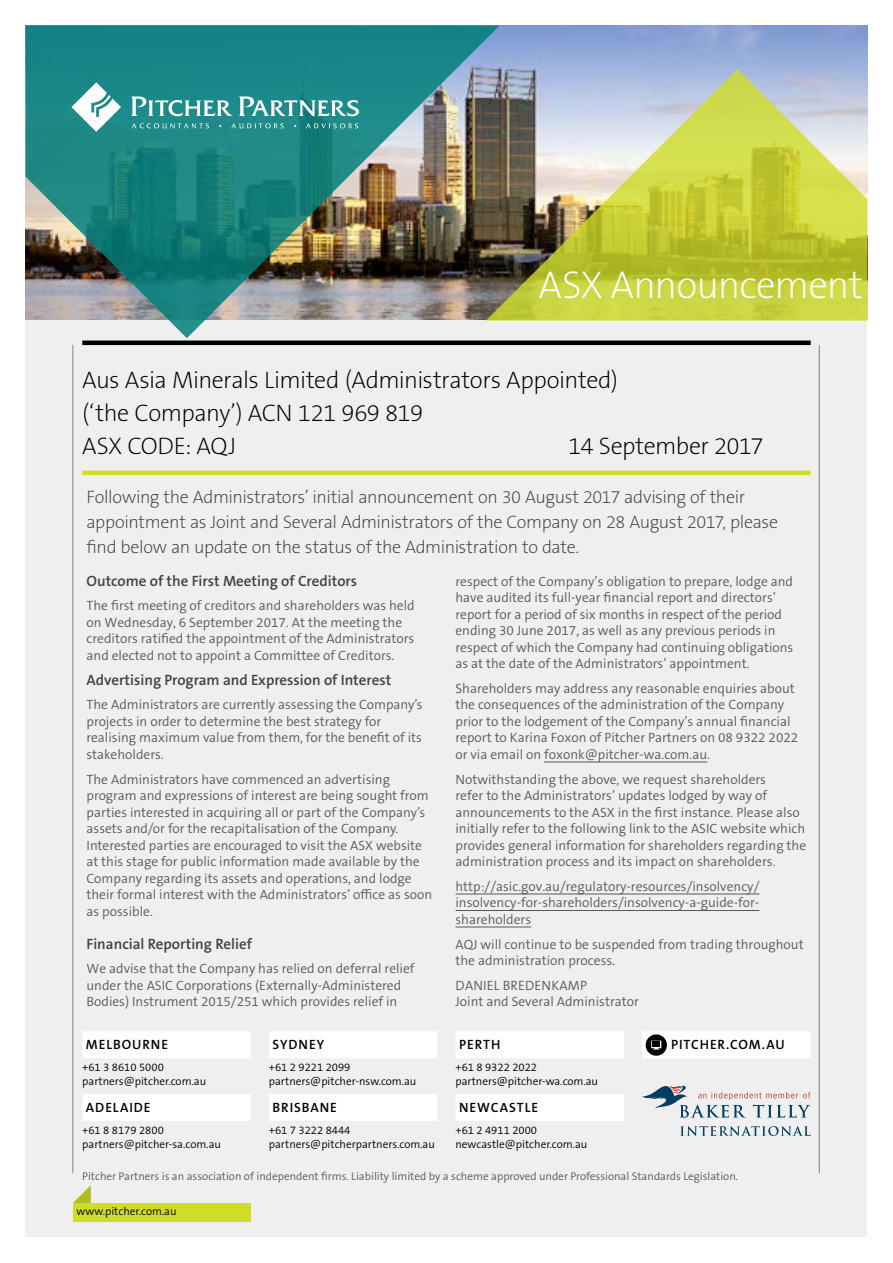
<style>
.page{position:relative;width:893px;height:1263px;background:#fff}
.page>*{position:absolute;margin:0;border:0;box-sizing:border-box;transform-origin:0 0}
.t1{font:200 39px "The Sans B W2";letter-spacing:-.02em;color:#fff}
.t2{font:200 24px/33px "The Sans B W2";letter-spacing:-.025em;color:#000}
.t3{font:200 18px/24.8px "The Sans B W2";letter-spacing:-.02em;color:#414042}
.t4{font:600 15px "The Sans B W6";color:#414042}
.t5{font:300 13.5px/16.5px "The Sans B W4";color:#58595b}
.t6{font:600 13.5px "The Sans B W6";letter-spacing:.07em;color:#000}
.t7{font:300 11.25px/13.5px "The Sans B W4";color:#000}
.t8{font:300 11.25px "The Sans B W4";color:#58595b}
</style>
<div class="page">
<div style="left:26px;top:26px;width:841px;height:1211px;background:#efeff0"></div>
<hr style="left:819px;top:345px;width:1px;height:828px;background:#808285">
<hr style="left:72px;top:345px;width:1px;height:828px;background:#808285">
<hr style="left:544px;top:762px;width:163px;height:1px;background:#58595b">
<hr style="left:455px;top:894px;width:304px;height:1px;background:#58595b">
<hr style="left:455px;top:910px;width:304px;height:1px;background:#58595b">
<hr style="left:455px;top:927px;width:76px;height:1px;background:#58595b">
<svg style="left:73px;top:1185px;width:18px;height:18px"></svg>
<div style="left:73px;top:1203px;width:178px;height:18px;background:#d0dd28"></div>
<img style="left:26px;top:26px;width:473px;height:312px">
<svg style="left:132px;top:123px;width:77px;height:6px"></svg>
<svg style="left:231px;top:123px;width:53px;height:5px"></svg>
<svg style="left:306px;top:123px;width:52px;height:5px"></svg>
<svg style="left:71px;top:82px;width:50px;height:50px"></svg>
<svg style="left:131px;top:96px;width:102px;height:20px"></svg>
<svg style="left:239px;top:96px;width:120px;height:21px"></svg>
<svg style="left:486px;top:69px;width:381px;height:252px;background:#bac06c"></svg>
<div style="left:82px;top:1031px;width:169px;height:27px;background:#fff"></div>
<div style="left:82px;top:1094px;width:169px;height:27px;background:#fff"></div>
<div style="left:269px;top:1031px;width:168px;height:27px;background:#fff"></div>
<div style="left:269px;top:1094px;width:168px;height:27px;background:#fff"></div>
<div style="left:455px;top:1031px;width:169px;height:27px;background:#fff"></div>
<div style="left:642px;top:1031px;width:169px;height:27px;background:#fff"></div>
<div style="left:455px;top:1094px;width:169px;height:27px;background:#fff"></div>
<svg style="left:680px;top:1126px;width:131px;height:10px"></svg>
<svg style="left:642px;top:1085px;width:168px;height:32px"></svg>
<svg style="left:646px;top:1034px;width:21px;height:22px"></svg>
<hr style="left:82px;top:341px;width:729px;height:4px;background:#000">
<hr style="left:82px;top:471px;width:729px;height:4px;background:#d0dd28">
<h1 class="t1" style="left:538px;top:259px;width:326px">ASX Announcement</h1>
<h2 class="t2" style="left:82px;top:363px;width:537px">Aus Asia Minerals Limited (Administrators Appointed) (‘the Company’) ACN 121 969 819<br>ASX CODE: AQJ</h2>
<h2 class="t2" style="left:568px;top:429px;width:197px">14 September 2017</h2>
<p class="t3" style="left:87px;top:485px;width:693px">Following the Administrators’ initial announcement on 30 August 2017 advising of their appointment as Joint and Several Administrators of the Company on 28 August 2017, please find below an update on the status of the Administration to date.</p>
<p class="t4" style="left:87px;top:571px;width:272px">Outcome of the First Meeting of Creditors</p>
<p class="t5" style="left:87px;top:598px;width:330px">The first meeting of creditors and shareholders was held on Wednesday, 6 September 2017. At the meeting the creditors ratified the appointment of the Administrators and elected not to appoint a Committee of Creditors.</p>
<p class="t4" style="left:87px;top:670px;width:306px">Advertising Program and Expression of Interest</p>
<p class="t5" style="left:87px;top:697px;width:338px">The Administrators are currently assessing the Company’s projects in order to determine the best strategy for realising maximum value from them, for the benefit of its stakeholders.</p>
<p class="t5" style="left:87px;top:771px;width:347px">The Administrators have commenced an advertising program and expressions of interest are being sought from parties interested in acquiring all or part of the Company’s assets and/or for the recapitalisation of the Company.<br>Interested parties are encouraged to visit the ASX website at this stage for public information made available by the Company regarding its assets and operations, and lodge their formal interest with the Administrators’ office as soon as possible.</p>
<p class="t4" style="left:87px;top:934px;width:167px">Financial Reporting Relief</p>
<p class="t5" style="left:87px;top:961px;width:330px">We advise that the Company has relied on deferral relief under the ASIC Corporations (Externally-Administered<br>Bodies) Instrument 2015/251 which provides relief in</p>
<p class="t5" style="left:455px;top:573px;width:339px">respect of the Company’s obligation to prepare, lodge and have audited its full-year financial report and directors’ report for a period of six months in respect of the period ending 30 June 2017, as well as any previous periods in respect of which the Company had continuing obligations as at the date of the Administrators’ appointment.</p>
<p class="t5" style="left:455px;top:680px;width:344px">Shareholders may address any reasonable enquiries about the consequences of the administration of the Company prior to the lodgement of the Company’s annual financial report to Karina Foxon of Pitcher Partners on 08 9322 2022 or via email on foxonk@pitcher-wa.com.au.</p>
<p class="t5" style="left:455px;top:771px;width:352px">Notwithstanding the above, we request shareholders<br>refer to the Administrators’ updates lodged by way of announcements to the ASX in the first instance. Please also initially refer to the following link to the ASIC website which provides general information for shareholders regarding the administration process and its impact on shareholders.</p>
<p class="t5" style="left:455px;top:878px;width:305px;text-align:justify">http://asic.gov.au/regulatory-resources/insolvency/ insolvency-for-shareholders/insolvency-a-guide-for&shy;shareholders</p>
<p class="t5" style="left:455px;top:936px;width:350px">AQJ will continue to be suspended from trading throughout the administration process.</p>
<p class="t5" style="left:455px;top:977px;width:185px">DANIEL BREDENKAMP<br>Joint and Several Administrator</p>
<p class="t6" style="left:86px;top:1035px;width:84px">MELBOURNE</p>
<p class="t7" style="left:82px;top:1061px;width:125px">+61 3 8610 5000 partners@pitcher.com.au</p>
<p class="t6" style="left:86px;top:1098px;width:66px">ADELAIDE</p>
<p class="t7" style="left:82px;top:1124px;width:140px">+61 8 8179 2800 partners@pitcher-sa.com.au</p>
<p class="t6" style="left:273px;top:1035px;width:53px">SYDNEY</p>
<p class="t7" style="left:269px;top:1061px;width:149px">+61 2 9221 2099 partners@pitcher-nsw.com.au</p>
<p class="t6" style="left:273px;top:1098px;width:66px">BRISBANE</p>
<p class="t7" style="left:269px;top:1124px;width:168px">+61 7 3222 8444 partners@pitcherpartners.com.au</p>
<p class="t6" style="left:671px;top:1035px;width:115px">PITCHER.COM.AU</p>
<p class="t6" style="left:459px;top:1035px;width:43px">PERTH</p>
<p class="t7" style="left:455px;top:1061px;width:144px">+61 8 9322 2022 partners@pitcher-wa.com.au</p>
<p class="t6" style="left:459px;top:1098px;width:80px">NEWCASTLE</p>
<p class="t7" style="left:455px;top:1124px;width:133px">+61 2 4911 2000 newcastle@pitcher.com.au</p>
<p class="t8" style="left:82px;top:1169px;width:657px">Pitcher Partners is an association of independent firms. Liability limited by a scheme approved under Professional Standards Legislation.</p>
<p class="t7" style="left:76px;top:1204px;width:102px">www.pitcher.com.au</p>
</div>
